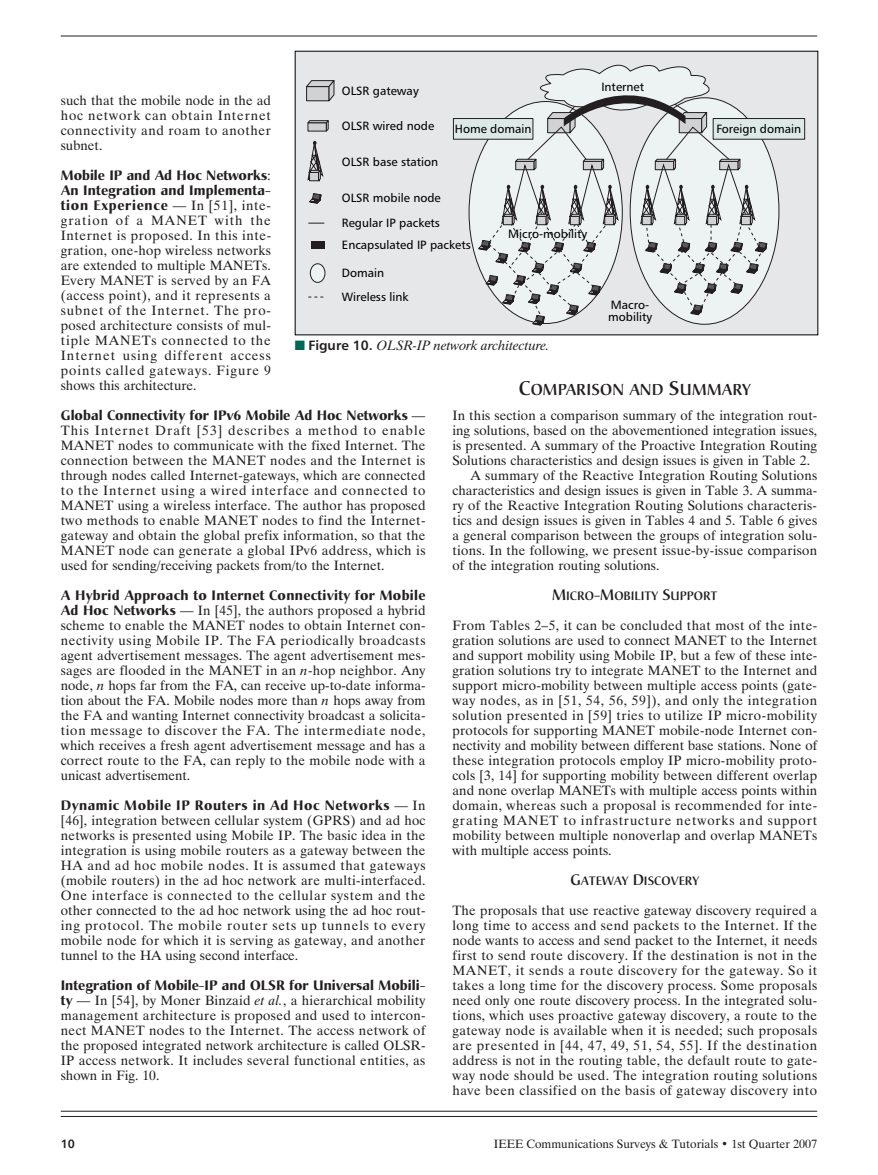
<style>
.page{position:relative;width:878px;height:1175px;background:#fff}
.page>*{position:absolute;margin:0;border:0;box-sizing:border-box;transform-origin:0 0}
.t1{font:500 15.6px "Christiana";letter-spacing:.01em;color:#231f20}
.t2{font:13.5px/15px "Dutch 801 BT";letter-spacing:.01em;color:#231f20;text-align:justify}
.t3{font:700 13.5px/15px "Christiana";letter-spacing:.01em;color:#231f20;text-align:justify}
.t4{font:700 13.5px "Christiana";letter-spacing:.04em;color:#231f20}
.t5{font:italic 13.5px "Dutch 801 BT";color:#231f20}
.t6{font:12px/24.9px "Humanist 777 BT Roman B";color:#000}
.t7{font:12px "Dutch 801 BT";color:#231f20}
.t8{font:500 12px "Christiana";color:#231f20}
.t9{font:12px "Humanist 777 BT Bold B";color:#231f20}
.s1{font-family:"Dutch 801 BT";font-weight:400}
.s2{font-family:"Christiana";font-weight:700}
.s3{font-style:italic}
.s4{color:#006756}
.s5{font-family:"Humanist 777 BT Bold B";font-style:normal}
.s6{font-size:19.5px}
.s7{font-size:15px}
</style>
<div class="page">
<hr style="left:61px;top:36px;width:756px;height:1px;background:#231f20">
<hr style="left:61px;top:1116px;width:756px;height:1px;background:#231f20">
<hr style="left:61px;top:1110px;width:756px;height:1px;background:#231f20">
<div style="left:295px;top:51px;width:522px;height:284px;background:#e6e7e9"></div>
<div style="left:630px;top:98px;width:149px;height:226px;background:#ecf3f2;border-radius:50%"></div>
<svg style="left:306px;top:80px;width:29px;height:22px"></svg>
<div style="left:713px;top:118px;width:91px;height:21px;background:#dde9e6"></div>
<div style="left:712px;top:118px;width:93px;height:22px;border:1px solid #231f20"></div>
<div style="left:453px;top:118px;width:80px;height:21px;background:#dde9e6"></div>
<div style="left:453px;top:118px;width:80px;height:22px;border:1px solid #231f20"></div>
<svg style="left:309px;top:193px;width:13px;height:11px"></svg>
<svg style="left:477px;top:64px;width:290px;height:262px"></svg>
<svg style="left:307px;top:120px;width:22px;height:62px"></svg>
<svg style="left:308px;top:223px;width:16px;height:1px"></svg>
<svg style="left:308px;top:297px;width:16px;height:1px"></svg>
<div style="left:311px;top:241px;width:14px;height:8px;background:#231f20"></div>
<div style="left:310px;top:264px;width:15px;height:18px;background:#ecf3f2;border-radius:50%"></div>
<div style="left:310px;top:263px;width:15px;height:20px;border:1px solid #231f20;border-radius:50%"></div>
<p class="t6" style="left:601px;top:76px;width:44px">Internet</p>
<p class="t6" style="left:342px;top:79px;width:78px">OLSR gateway</p>
<p class="t6" style="left:342px;top:114px;width:94px">OLSR wired node</p>
<p class="t6" style="left:342px;top:150px;width:98px">OLSR base station</p>
<p class="t6" style="left:342px;top:186px;width:100px">OLSR mobile node<br>Regular IP packets</p>
<p class="t6" style="left:342px;top:233px;width:130px">Encapsulated IP packets</p>
<p class="t6" style="left:342px;top:261px;width:44px">Domain</p>
<p class="t2" style="left:61px;top:94px;width:212px">such that the mobile node in the ad hoc network can obtain Internet connectivity and roam to another subnet.</p>
<p class="t3" style="left:61px;top:169px;width:212px">Mobile IP and Ad Hoc Networks<span class="s1">:<br></span>An Integration and Implementa&shy;tion Experience <span class="s1">— In [51], inte-</span></p>
<p class="t2" style="left:61px;top:214px;width:212px">gration of a MANET with the Internet is proposed. In this inte&shy;gration, one-hop wireless networks are extended to multiple MANETs.<br>Every MANET is served by an FA (access point), and it represents a subnet of the Internet. The pro&shy;posed architecture consists of mul&shy;tiple MANETs connected to the Internet using different access points called gateways. Figure 9 shows this architecture.</p>
<p class="t3" style="left:61px;top:409px;width:366px">Global Connectivity for IPv6 Mobile Ad Hoc Networks <span class="s1">—</span></p>
<p class="t2" style="left:61px;top:424px;width:366px">This Internet Draft [53] describes a method to enable MANET nodes to communicate with the fixed Internet. The connection between the MANET nodes and the Internet is through nodes called Internet-gateways, which are connected to the Internet using a wired interface and connected to MANET using a wireless interface. The author has proposed two methods to enable MANET nodes to find the Internet&shy;gateway and obtain the global prefix information, so that the MANET node can generate a global IPv6 address, which is used for sending/receiving packets from/to the Internet.</p>
<p class="t3" style="left:61px;top:589px;width:366px">A Hybrid Approach to Internet Connectivity for Mobile</p>
<p class="t2" style="left:61px;top:604px;width:366px"><span class="s2">Ad Hoc Networks</span> — In [45], the authors proposed a hybrid scheme to enable the MANET nodes to obtain Internet con&shy;nectivity using Mobile IP. The FA periodically broadcasts agent advertisement messages. The agent advertisement mes&shy;sages are flooded in the MANET in an <span class="s3">n</span>-hop neighbor. Any node, <span class="s3">n</span> hops far from the FA, can receive up-to-date informa&shy;tion about the FA. Mobile nodes more than <span class="s3">n</span> hops away from the FA and wanting Internet connectivity broadcast a solicita&shy;tion message to discover the FA. The intermediate node, which receives a fresh agent advertisement message and has a correct route to the FA, can reply to the mobile node with a unicast advertisement.</p>
<p class="t4" style="left:61px;top:800px;width:366px">Dynamic Mobile IP Routers in Ad Hoc Networks <span class="s1">— In</span></p>
<p class="t2" style="left:61px;top:814px;width:366px">[46], integration between cellular system (GPRS) and ad hoc networks is presented using Mobile IP. The basic idea in the integration is using mobile routers as a gateway between the HA and ad hoc mobile nodes. It is assumed that gateways (mobile routers) in the ad hoc network are multi-interfaced.<br>One interface is connected to the cellular system and the other connected to the ad hoc network using the ad hoc rout&shy;ing protocol. The mobile router sets up tunnels to every mobile node for which it is serving as gateway, and another tunnel to the HA using second interface.</p>
<p class="t3" style="left:61px;top:979px;width:366px">Integration of Mobile-IP and OLSR for Universal Mobili-</p>
<p class="t2" style="left:61px;top:994px;width:366px"><span class="s2">ty</span> — In [54], by Moner Binzaid <span class="s3">et al.</span>, a hierarchical mobility management architecture is proposed and used to intercon&shy;nect MANET nodes to the Internet. The access network of the proposed integrated network architecture is called OLSR-IP access network. It includes several functional entities, as shown in Fig. 10.</p>
<p class="t6" style="left:455px;top:117px;width:78px">Home domain</p>
<p class="t6" style="left:716px;top:117px;width:86px">Foreign domain</p>
<p class="t6" style="left:508px;top:222px;width:80px">Micro-mobility</p>
<p class="t6" style="left:342px;top:285px;width:68px">Wireless link</p>
<p class="t6" style="left:608px;top:300px;width:45px;line-height:12px">Macro&shy;mobility</p>
<p class="t5" style="left:295px;top:340px;width:256px"><span class="s4">■</span> <span class="s5">Figure 10.</span> OLSR-IP network architecture.</p>
<p class="t1" style="left:519px;top:383px;width:233px"><span class="s6">C</span>OMPARISON AND <span class="s6">S</span>UMMARY</p>
<p class="t2" style="left:452px;top:409px;width:366px">In this section a comparison summary of the integration rout-</p>
<p class="t2" style="left:452px;top:424px;width:366px">ing solutions, based on the abovementioned integration issues,</p>
<p class="t2" style="left:452px;top:439px;width:366px">is presented. A summary of the Proactive Integration Routing</p>
<p class="t2" style="left:452px;top:454px;width:359px">Solutions characteristics and design issues is given in Table 2.</p>
<p class="t2" style="left:470px;top:469px;width:348px">A summary of the Reactive Integration Routing Solutions</p>
<p class="t2" style="left:452px;top:484px;width:366px">characteristics and design issues is given in Table 3. A summa-</p>
<p class="t2" style="left:452px;top:499px;width:366px">ry of the Reactive Integration Routing Solutions characteris-</p>
<p class="t2" style="left:452px;top:514px;width:366px">tics and design issues is given in Tables 4 and 5. Table 6 gives</p>
<p class="t2" style="left:452px;top:529px;width:366px">a general comparison between the groups of integration solu-</p>
<p class="t2" style="left:452px;top:544px;width:366px">tions. In the following, we present issue-by-issue comparison</p>
<p class="t2" style="left:452px;top:559px;width:208px">of the integration routing solutions.</p>
<p class="t8" style="left:552px;top:591px;width:167px"><span class="s7">M</span>ICRO<span class="s7">-M</span>OBILITY <span class="s7">S</span>UPPORT</p>
<p class="t2" style="left:452px;top:619px;width:366px">From Tables 2–5, it can be concluded that most of the inte&shy;gration solutions are used to connect MANET to the Internet and support mobility using Mobile IP, but a few of these inte&shy;gration solutions try to integrate MANET to the Internet and support micro-mobility between multiple access points (gate&shy;way nodes, as in [51, 54, 56, 59]), and only the integration solution presented in [59] tries to utilize IP micro-mobility protocols for supporting MANET mobile-node Internet con&shy;nectivity and mobility between different base stations. None of these integration protocols employ IP micro-mobility proto&shy;cols [3, 14] for supporting mobility between different overlap and none overlap MANETs with multiple access points within domain, whereas such a proposal is recommended for inte&shy;grating MANET to infrastructure networks and support mobility between multiple nonoverlap and overlap MANETs with multiple access points.</p>
<p class="t8" style="left:570px;top:876px;width:130px"><span class="s7">G</span>ATEWAY <span class="s7">D</span>ISCOVERY</p>
<p class="t2" style="left:452px;top:904px;width:366px">The proposals that use reactive gateway discovery required a long time to access and send packets to the Internet. If the node wants to access and send packet to the Internet, it needs first to send route discovery. If the destination is not in the MANET, it sends a route discovery for the gateway. So it takes a long time for the discovery process. Some proposals need only one route discovery process. In the integrated solu&shy;tions, which uses proactive gateway discovery, a route to the gateway node is available when it is needed; such proposals are presented in [44, 47, 49, 51, 54, 55]. If the destination address is not in the routing table, the default route to gate&shy;way node should be used. The integration routing solutions have been classified on the basis of gateway discovery into</p>
<p class="t9" style="left:61px;top:1139px;width:16px">10</p>
<p class="t7" style="left:494px;top:1139px;width:325px">IEEE Communications Surveys &amp; Tutorials • 1st Quarter 2007</p>
</div>
